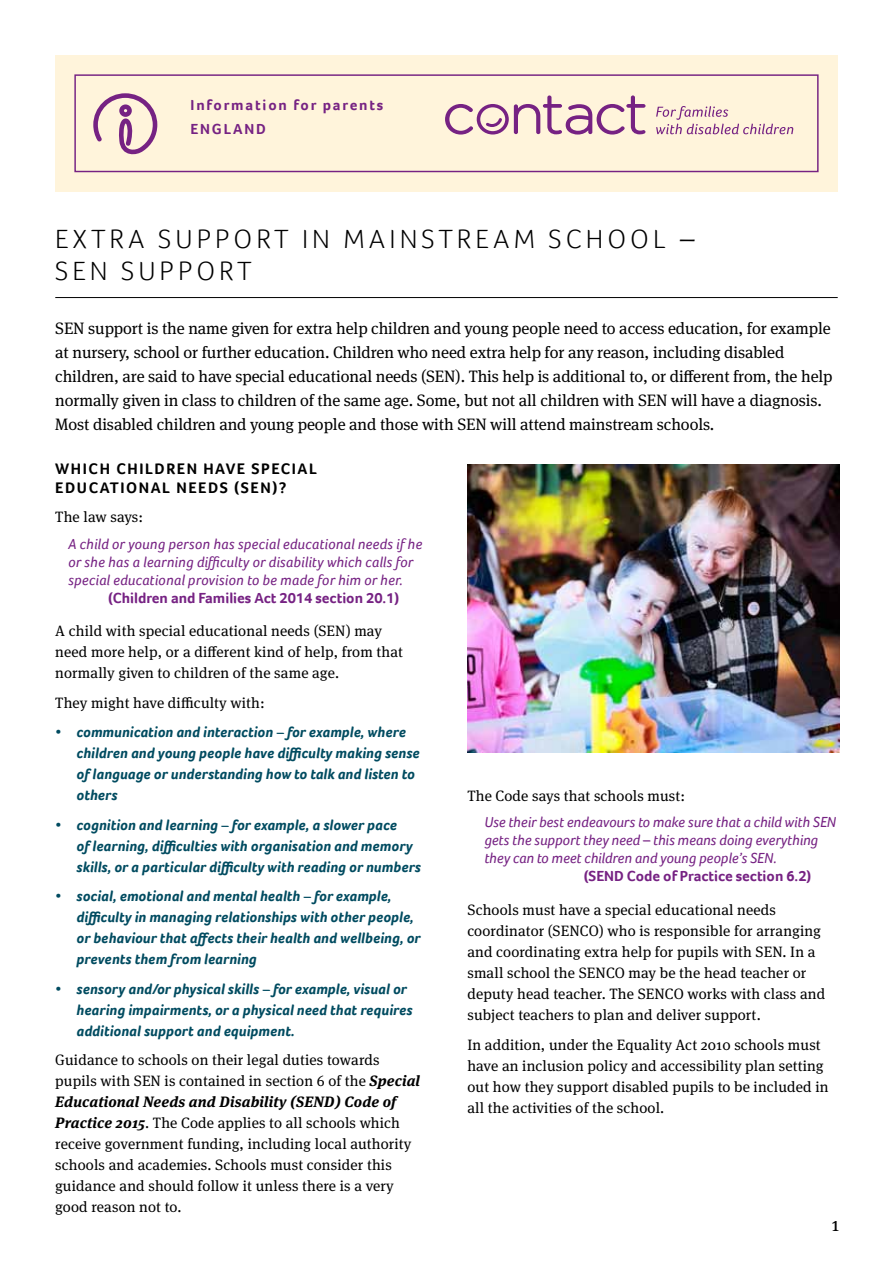
<style>
.page{position:relative;width:893px;height:1263px;background:#fff}
.page>*{position:absolute;margin:0;border:0;box-sizing:border-box;transform-origin:0 0}
.t1{font:300 27px/32.4px "Foco";letter-spacing:.15em;color:#000}
.t2{font:19.5px "Meta Serif OT";color:#000}
.t3{font:16.5px/24px "Meta Serif OT";letter-spacing:-.005em;color:#000}
.t4{font:700 15.75px/18.9px "Foco";letter-spacing:.1em;color:#000}
.t5{font:15px/21px "Meta Serif OT";letter-spacing:.01em;color:#000}
.t6{font:italic 700 15px/21px "Foco";letter-spacing:.01em;color:#004b60}
.t7{font:italic 15px/18px "Foco";letter-spacing:-.005em;color:#762283}
.t8{font:700 15px "Foco";color:#762283}
.t9{font:700 15px/24.2px "Foco";letter-spacing:.12em;color:#762283}
.s1{font-family:"Formata BQ"}
.s2{font-weight:700;font-style:italic}
</style>
<div class="page">
<div style="left:55px;top:55px;width:783px;height:136px;background:#fff4db"></div>
<div style="left:74px;top:74px;width:745px;height:98px;border:1px solid #762283"></div>
<hr style="left:55px;top:297px;width:783px;height:1px;background:#000">
<svg style="left:93px;top:93px;width:65px;height:62px"></svg>
<img style="left:468px;top:464px;width:371px;height:289px">
<svg style="left:445px;top:95px;width:200px;height:40px"></svg>
<svg style="left:656px;top:106px;width:137px;height:28px"></svg>
<p class="t9" style="left:191px;top:92px;width:194px">Information for parents<br>England</p>
<h1 class="t1" style="left:55px;top:222px;width:641px">EXTRA SUPPORT IN MAINSTREAM SCHOOL <span class="s1">–<br></span>SEN SUPPORT</h1>
<p class="t3" style="left:55px;top:316px;width:779px">SEN support is the name given for extra help children and young people need to access education, for example at nursery, school or further education. Children who need extra help for any reason, including disabled children, are said to have special educational needs (SEN). This help is additional to, or different from, the help normally given in class to children of the same age. Some, but not all children with SEN will have a diagnosis.<br>Most disabled children and young people and those with SEN will attend mainstream schools.</p>
<p class="t4" style="left:55px;top:459px;width:263px">Which children have special educational needs (SEN</p>
<p class="t4" style="left:272px;top:478px;width:15px">)?</p>
<p class="t5" style="left:55px;top:506px;width:89px">The law says:</p>
<p class="t7" style="left:68px;top:534px;width:356px">A child or young person has special educational needs if he or she has a learning difficulty or disability which calls for special educational provision to be made for him or her.</p>
<p class="t8" style="left:108px;top:588px;width:293px">(Children and Families Act 2014 section 20.1)</p>
<p class="t5" style="left:55px;top:620px;width:349px">A child with special educational needs (SEN) may need more help, or a different kind of help, from that normally given to children of the same age.</p>
<p class="t5" style="left:55px;top:692px;width:211px">They might have difficulty with:</p>
<p class="t6" style="left:77px;top:722px;width:345px;text-indent:-21px">• communication and interaction – for example, where children and young people have difficulty making sense of language or understanding how to talk and listen to others</p>
<p class="t6" style="left:77px;top:814px;width:346px;text-indent:-21px">• cognition and learning – for example, a slower pace<br>of learning, difficulties with organisation and memory skills, or a particular difficulty with reading or numbers</p>
<p class="t6" style="left:77px;top:886px;width:346px;text-indent:-21px">• social, emotional and mental health – for example, difficulty in managing relationships with other people, or behaviour that affects their health and wellbeing, or prevents them from learning</p>
<p class="t6" style="left:77px;top:978px;width:337px;text-indent:-21px">• sensory and/or physical skills – for example, visual or hearing impairments, or a physical need that requires additional support and equipment.</p>
<p class="t5" style="left:55px;top:1050px;width:366px">Guidance to schools on their legal duties towards pupils with SEN is contained in section 6 of the <span class="s2">Special Educational Needs and Disability (SEND) Code of Practice 2015</span>. The Code applies to all schools which receive government funding, including local authority schools and academies. Schools must consider this guidance and should follow it unless there is a very good reason not to.</p>
<p class="t5" style="left:467px;top:785px;width:219px">The Code says that schools must:</p>
<p class="t7" style="left:484px;top:813px;width:353px">Use their best endeavours to make sure that a child with SEN gets the support they need – this means doing everything they can to meet children and young people’s SEN.</p>
<p class="t8" style="left:584px;top:866px;width:15px">(SEND</p>
<p class="t8" style="left:627px;top:866px;width:186px">Code of Practice section 6.2)</p>
<p class="t5" style="left:467px;top:899px;width:359px">Schools must have a special educational needs coordinator (SENCO) who is responsible for arranging and coordinating extra help for pupils with SEN. In a small school the SENCO may be the head teacher or deputy head teacher. The SENCO works with class and subject teachers to plan and deliver support.</p>
<p class="t5" style="left:467px;top:1034px;width:363px">In addition, under the Equality Act 2010 schools must have an inclusion policy and accessibility plan setting out how they support disabled pupils to be included in all the activities of the school.</p>
<h2 class="t2" style="left:831px;top:1212px;width:9px">1</h2>
</div>
